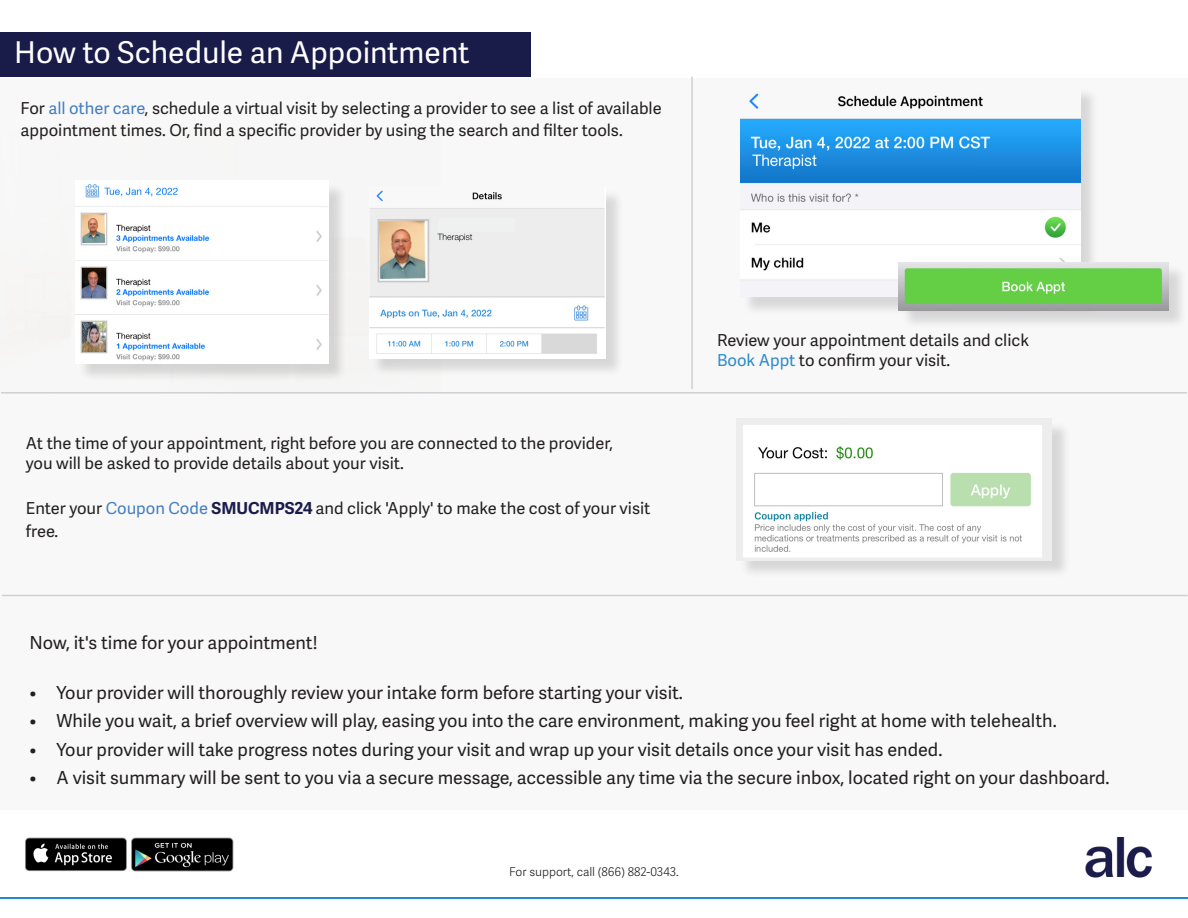
<style>
.page{position:relative;width:1188px;height:918px;background:#fff}
.page>*{position:absolute;margin:0;border:0;box-sizing:border-box;transform-origin:0 0}
.t1{font:30px "Adelle Sans";color:#fff}
.t2{font:18px "Adelle Sans";color:#231f20}
.t3{font:16.5px/19.8px "Adelle Sans";color:#231f20}
.t4{font:300 12px "Adelle Sans";color:#231f20}
.s1{color:#437ec1}
.s2{font-weight:700;color:#1a1c4b}
.s3{color:#2a8ccb}
</style>
<div class="page">
<div style="left:0;top:78px;width:1188px;height:731px;background:#f8f8f8"></div>
<hr style="left:1px;top:392px;width:1186px;height:2px;background:#ced0d1">
<hr style="left:691px;top:77px;width:2px;height:312px;background:#ced0d1">
<hr style="left:2px;top:595px;width:1186px;height:1px;background:#ced0d1">
<hr style="left:0;top:897px;width:1188px;height:2px;background:#218bcb">
<img style="left:1085px;top:837px;width:67px;height:40px">
<div style="left:1px;top:32px;width:530px;height:45px;background:#191b49"></div>
<div style="left:78px;top:183px;width:269px;height:199px;background:#231f20;opacity:.15"></div>
<img style="left:76px;top:183px;width:253px;height:180px">
<div style="left:113px;top:210px;width:70px;height:14px;background:#fff"></div>
<div style="left:116px;top:264px;width:69px;height:13px;background:#fff"></div>
<div style="left:116px;top:318px;width:69px;height:13px;background:#fff"></div>
<div style="left:372px;top:190px;width:252px;height:187px;background:#231f20;opacity:.15"></div>
<img style="left:369px;top:190px;width:236px;height:168px">
<div style="left:438px;top:218px;width:77px;height:13px;background:#eff0f0"></div>
<div style="left:743px;top:88px;width:356px;height:227px;background:#231f20;opacity:.15"></div>
<img style="left:740px;top:88px;width:340px;height:209px">
<img style="left:749px;top:152px;width:227px;height:20px">
<div style="left:901px;top:265px;width:286px;height:64px;background:#231f20;opacity:.15"></div>
<img style="left:899px;top:262px;width:269px;height:48px">
<div style="left:739px;top:421px;width:332px;height:158px;background:#231f20;opacity:.15"></div>
<img style="left:737px;top:418px;width:315px;height:142px">
<div style="left:760px;top:479px;width:113px;height:24px;background:#fff"></div>
<img style="left:25px;top:837px;width:209px;height:35px">
<p class="t1" style="left:14px;top:31px;width:457px">How to Schedule an Appointment</p>
<p class="t3" style="left:21px;top:97px;width:643px">For <span class="s1">all other care</span>, schedule a virtual visit by selecting a provider to see a list of available</p>
<p class="t3" style="left:21px;top:120px;width:604px">appointment times. Or, find a specific provider by using the search and filter tools.</p>
<p class="t3" style="left:26px;top:433px;width:589px">At the time of your appointment, right before you are connected to the provider,</p>
<p class="t3" style="left:26px;top:453px;width:380px">you will be asked to provide details about your visit.</p>
<p class="t3" style="left:26px;top:496px;width:626px;line-height:22.5px">Enter your <span class="s1">Coupon Code</span> <span class="s2">SMUCMPS24</span> and click 'Apply' to make the cost of your visit free.</p>
<p class="t3" style="left:717px;top:330px;width:313px">Review your appointment details and click<br><span class="s3">Book Appt</span> to confirm your visit.</p>
<p class="t2" style="left:29px;top:629px;width:290px">Now, it's time for your appointment!</p>
<p class="t2" style="left:29px;top:679px;width:655px">• Your provider will thoroughly review your intake form before starting your visit.</p>
<p class="t2" style="left:29px;top:708px;width:1029px">• While you wait, a brief overview will play, easing you into the care environment, making you feel right at home with telehealth.</p>
<p class="t2" style="left:29px;top:736px;width:914px">• Your provider will take progress notes during your visit and wrap up your visit details once your visit has ended.</p>
<p class="t2" style="left:29px;top:765px;width:1082px">• A visit summary will be sent to you via a secure message, accessible any time via the secure inbox, located right on your dashboard.</p>
<p class="t4" style="left:509px;top:864px;width:171px">For support, call (866) 882-0343.</p>
</div>
